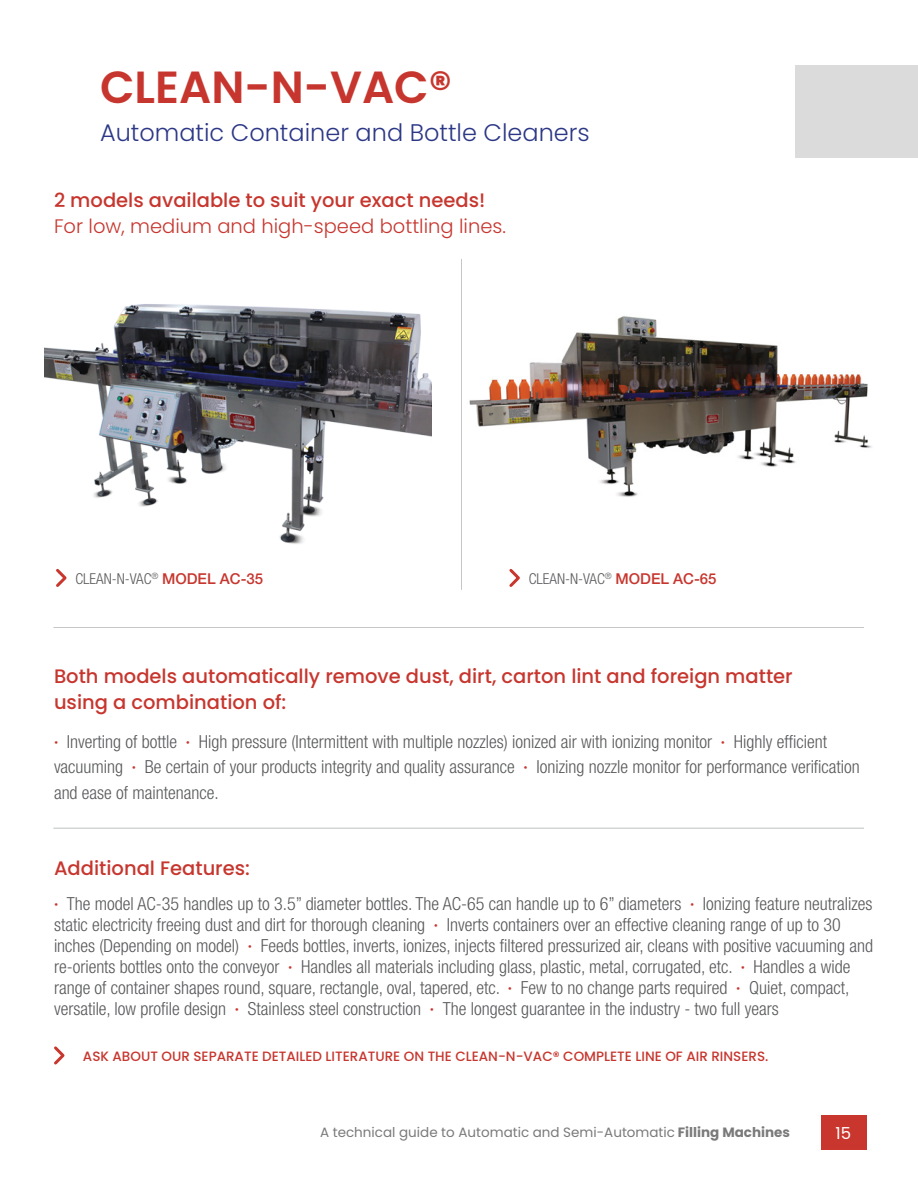
<style>
.page{position:relative;width:918px;height:1188px;background:#fff}
.page>*{position:absolute;margin:0;border:0;box-sizing:border-box;transform-origin:0 0}
.t1{font:600 45px "Poppins";color:#c7362e}
.t2{font:300 24px "Poppins";color:#2c3786}
.t3{font:500 19.5px/25.5px "Poppins";color:#c7362e}
.t4{font:300 19.5px "Poppins";color:#c7362e}
.t5{font:300 condensed 18px/21px "Helvetica Neue LT Std";color:#58595b}
.t6{font:16.5px "Poppins";color:#fff}
.t7{font:300 condensed 15px "Helvetica Neue LT Std";color:#58595b}
.t8{font:500 13.5px "Poppins";color:#c7362e}
.t9{font:13.5px "Poppins";color:#7a7a7a}
.s1{font-weight:500;font-stretch:normal;color:#c7362e}
.s2{font-weight:500;color:#c7362e}
.s3{font-weight:700}
</style>
<div class="page">
<div style="left:822px;top:1116px;width:45px;height:34px;background:#c8362d"></div>
<img style="left:45px;top:304px;width:387px;height:240px">
<img style="left:469px;top:316px;width:403px;height:181px">
<hr style="left:461px;top:259px;width:1px;height:331px;background:#949698">
<svg style="left:56px;top:568px;width:11px;height:19px"></svg>
<svg style="left:509px;top:569px;width:11px;height:18px"></svg>
<hr style="left:53px;top:627px;width:811px;height:1px;background:#949698">
<hr style="left:53px;top:828px;width:811px;height:1px;background:#949698">
<svg style="left:54px;top:1046px;width:11px;height:19px"></svg>
<div style="left:795px;top:66px;width:123px;height:92px;background:#dbdbdb"></div>
<h1 class="t1" style="left:100px;top:61px;width:353px">CLEAN-N-VAC®</h1>
<h2 class="t2" style="left:100px;top:118px;width:491px">Automatic Container and Bottle Cleaners</h2>
<p class="t3" style="left:54px;top:188px;width:433px">2 models available to suit your exact needs!</p>
<p class="t4" style="left:54px;top:214px;width:453px">For low, medium and high-speed bottling lines.</p>
<p class="t7" style="left:75px;top:570px;width:189px">CLEAN-N-VAC<sup>®</sup> <span class="s1">MODEL AC-35</span></p>
<p class="t7" style="left:529px;top:570px;width:189px">CLEAN-N-VAC<sup>®</sup> <span class="s1">MODEL AC-65</span></p>
<p class="t3" style="left:54px;top:664px;width:740px">Both models automatically remove dust, dirt, carton lint and foreign matter using a combination of:</p>
<p class="t5" style="left:54px;top:729px;width:807px;line-height:25.5px"><span class="s2">·</span> Inverting of bottle <span class="s2">·</span> High pressure (Intermittent with multiple nozzles) ionized air with ionizing monitor <span class="s2">·</span> Highly efficient vacuuming <span class="s2">·</span> Be certain of your products integrity and quality assurance <span class="s2">·</span> Ionizing nozzle monitor for performance verification and ease of maintenance.</p>
<p class="t3" style="left:54px;top:856px;width:198px">Additional Features:</p>
<p class="t5" style="left:54px;top:893px;width:821px"><span class="s2">·</span> The model AC-35 handles up to 3.5” diameter bottles. The AC-65 can handle up to 6” diameters <span class="s2">·</span> Ionizing feature neutralizes static electricity freeing dust and dirt for thorough cleaning <span class="s2">·</span> Inverts containers over an effective cleaning range of up to 30 inches (Depending on model) <span class="s2">·</span> Feeds bottles, inverts, ionizes, injects filtered pressurized air, cleans with positive vacuuming and re-orients bottles onto the conveyor <span class="s2">·</span> Handles all materials including glass, plastic, metal, corrugated, etc. <span class="s2">·</span> Handles a wide range of container shapes round, square, rectangle, oval, tapered, etc. <span class="s2">·</span> Few to no change parts required <span class="s2">·</span> Quiet, compact, versatile, low profile design <span class="s2">·</span> Stainless steel construction <span class="s2">·</span> The longest guarantee in the industry - two full years</p>
<p class="t8" style="left:83px;top:1049px;width:687px">ASK ABOUT OUR SEPARATE DETAILED LITERATURE ON THE CLEAN-N-VAC® COMPLETE LINE OF AIR RINSERS.</p>
<p class="t9" style="left:320px;top:1125px;width:472px">A technical guide to Automatic and Semi-Automatic <span class="s3">Filling Machines</span></p>
<p class="t6" style="left:836px;top:1123px;width:17px">15</p>
</div>
